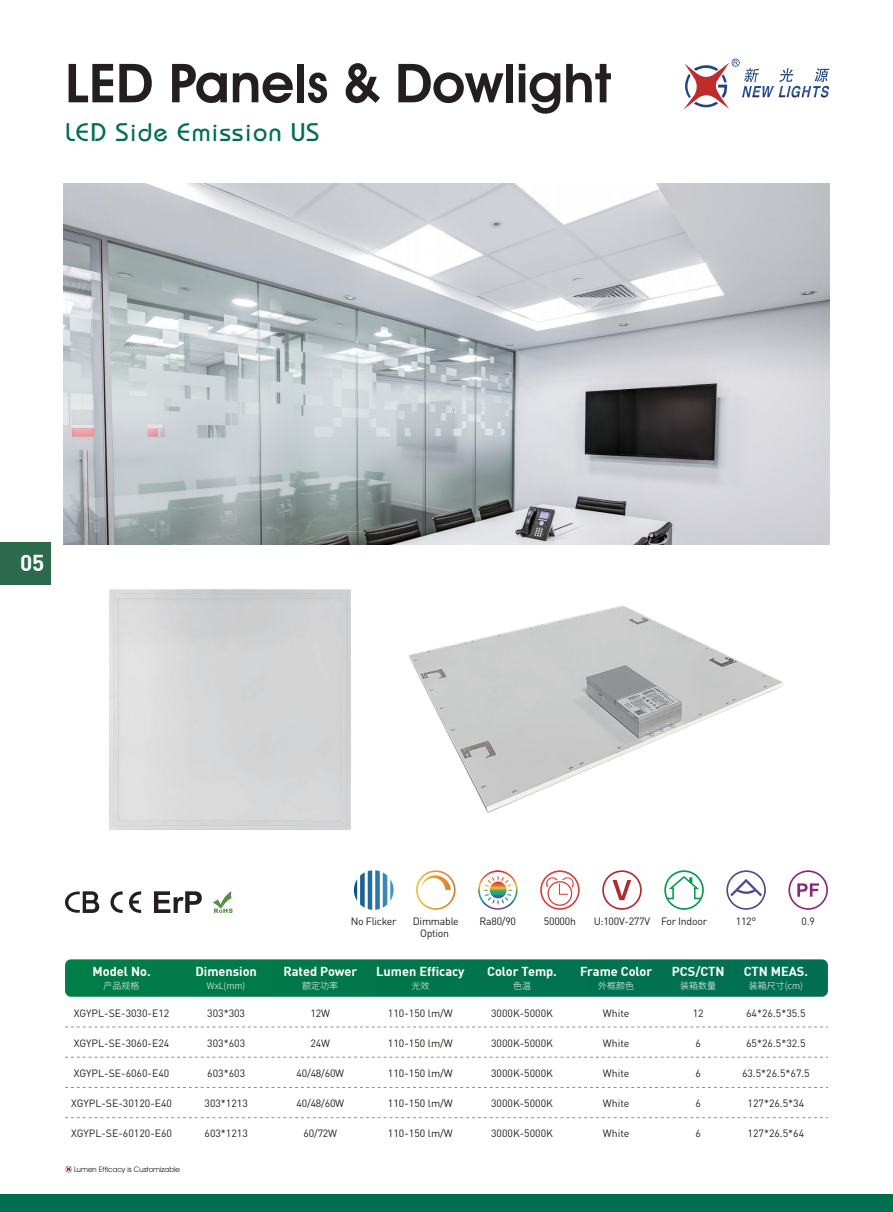
<style>
.page{position:relative;width:893px;height:1212px;background:#fff}
.page>*{position:absolute;margin:0;border:0;box-sizing:border-box;transform-origin:0 0}
.t1{font:600 54px "Avant Garde IT Cby BT";color:#231f20}
.t2{font:25.5px "Bauhaus";letter-spacing:.05em;color:#016e4f}
.t3{font:700 22.5px "DIN";color:#fff}
.t4{font:700 12.75px "DIN";color:#fff}
.t5{font:10.5px "DIN";color:#231f20}
.t6{font:10.5px "DIN";color:#221613}
.t7{font:10.5px/12px "DIN";letter-spacing:-.025em;color:#231f20;text-align:center}
.t8{font:300 9px "Source Han Sans CN";color:#fff}
.t9{font:7.5px "Avant Garde IT Cby BT";color:#231f20}
.s1{color:#211814}
</style>
<div class="page">
<div style="left:0;top:1194px;width:893px;height:18px;background:#016e4f"></div>
<img style="left:66px;top:183px;width:761px;height:361px">
<svg style="left:683px;top:59px;width:144px;height:51px"></svg>
<svg style="left:66px;top:1026px;width:761px;height:1px"></svg>
<svg style="left:66px;top:1057px;width:761px;height:1px"></svg>
<div style="left:66px;top:959px;width:761px;height:38px;background:#01754d"></div>
<svg style="left:66px;top:1087px;width:761px;height:1px"></svg>
<svg style="left:66px;top:1117px;width:761px;height:1px"></svg>
<svg style="left:65px;top:1166px;width:7px;height:7px"></svg>
<svg style="left:540px;top:870px;width:40px;height:40px"></svg>
<svg style="left:726px;top:870px;width:40px;height:40px"></svg>
<svg style="left:788px;top:870px;width:39px;height:40px"></svg>
<svg style="left:416px;top:870px;width:40px;height:40px"></svg>
<svg style="left:354px;top:870px;width:40px;height:40px"></svg>
<svg style="left:602px;top:870px;width:40px;height:40px"></svg>
<svg style="left:478px;top:870px;width:40px;height:40px"></svg>
<svg style="left:664px;top:870px;width:40px;height:40px"></svg>
<svg style="left:213px;top:891px;width:20px;height:22px"></svg>
<svg style="left:66px;top:891px;width:33px;height:22px"></svg>
<svg style="left:110px;top:891px;width:31px;height:22px"></svg>
<svg style="left:154px;top:891px;width:48px;height:22px"></svg>
<img style="left:409px;top:606px;width:374px;height:207px">
<img style="left:110px;top:589px;width:240px;height:240px">
<div style="left:0;top:542px;width:51px;height:43px;background:#2c6a4d"></div>
<h1 class="t1" style="left:65px;top:51px;width:547px">LED Panels &amp; Dowlight</h1>
<h2 class="t2" style="left:65px;top:116px;width:256px">LED Side Emission US</h2>
<h3 class="t3" style="left:20px;top:549px;width:26px">05</h3>
<p class="t4" style="left:92px;top:963px;width:60px">Model No.</p>
<p class="t8" style="left:104px;top:981px;width:37px">产品规格</p>
<p class="t4" style="left:195px;top:963px;width:63px">Dimension</p>
<p class="t8" style="left:207px;top:981px;width:40px">WxL(mm)</p>
<p class="t7" style="left:351px;top:915px;width:47px">No Flicker</p>
<p class="t7" style="left:413px;top:915px;width:48px">Dimmable<br>Option</p>
<p class="t5" style="left:480px;top:915px;width:38px">Ra80/90</p>
<p class="t5" style="left:544px;top:915px;width:33px">50000h</p>
<p class="t7" style="left:594px;top:915px;width:115px">U:100V-277V For Indoor</p>
<p class="t5" style="left:736px;top:915px;width:22px">112°</p>
<p class="t5" style="left:801px;top:915px;width:15px">0.9</p>
<p class="t4" style="left:283px;top:963px;width:75px">Rated Power</p>
<p class="t8" style="left:302px;top:981px;width:37px">额定功率</p>
<p class="t4" style="left:376px;top:963px;width:90px">Lumen Efficacy</p>
<p class="t8" style="left:411px;top:981px;width:19px">光效</p>
<p class="t4" style="left:487px;top:963px;width:71px">Color Temp.</p>
<p class="t8" style="left:513px;top:981px;width:19px">色温</p>
<p class="t4" style="left:580px;top:963px;width:74px">Frame Color</p>
<p class="t8" style="left:598px;top:981px;width:37px">外框颜色</p>
<p class="t4" style="left:672px;top:963px;width:54px">PCS/CTN</p>
<p class="t8" style="left:680px;top:981px;width:37px">装箱数量</p>
<p class="t4" style="left:744px;top:963px;width:66px">CTN MEAS.</p>
<p class="t8" style="left:749px;top:981px;width:56px">装箱尺寸(cm)</p>
<p class="t5" style="left:74px;top:1007px;width:97px">XGYPL-SE-3030-E12</p>
<p class="t5" style="left:207px;top:1007px;width:39px">303*303</p>
<p class="t5" style="left:310px;top:1007px;width:21px">12W</p>
<p class="t5" style="left:388px;top:1006px;width:67px">110-150 lm/W</p>
<p class="t5" style="left:491px;top:1007px;width:63px">3000K-5000K</p>
<p class="t5" style="left:603px;top:1007px;width:28px">White</p>
<p class="t5" style="left:693px;top:1007px;width:12px">12</p>
<p class="t5" style="left:746px;top:1007px;width:61px">64*26.5*35.5</p>
<p class="t5" style="left:74px;top:1037px;width:97px">XGYPL-SE-3060-E24</p>
<p class="t5" style="left:207px;top:1037px;width:39px">303*603</p>
<p class="t5" style="left:310px;top:1037px;width:21px">24W</p>
<p class="t6" style="left:388px;top:1037px;width:67px">110-150 <span class="s1">lm/W</span></p>
<p class="t5" style="left:491px;top:1037px;width:63px">3000K-5000K</p>
<p class="t5" style="left:603px;top:1037px;width:28px">White</p>
<p class="t5" style="left:695px;top:1037px;width:7px">6</p>
<p class="t5" style="left:746px;top:1037px;width:61px">65*26.5*32.5</p>
<p class="t5" style="left:74px;top:1067px;width:97px">XGYPL-SE-6060-E40</p>
<p class="t5" style="left:207px;top:1067px;width:39px">603*603</p>
<p class="t5" style="left:297px;top:1067px;width:49px">40/48/60W</p>
<p class="t6" style="left:388px;top:1067px;width:67px">110-150 <span class="s1">lm/W</span></p>
<p class="t5" style="left:491px;top:1067px;width:63px">3000K-5000K</p>
<p class="t5" style="left:603px;top:1067px;width:28px">White</p>
<p class="t5" style="left:695px;top:1067px;width:7px">6</p>
<p class="t5" style="left:742px;top:1067px;width:69px">63.5*26.5*67.5</p>
<p class="t5" style="left:71px;top:1097px;width:102px">XGYPL-SE-30120-E40</p>
<p class="t5" style="left:205px;top:1097px;width:45px">303*1213</p>
<p class="t5" style="left:297px;top:1097px;width:49px">40/48/60W</p>
<p class="t6" style="left:388px;top:1097px;width:67px">110-150 <span class="s1">lm/W</span></p>
<p class="t5" style="left:491px;top:1097px;width:63px">3000K-5000K</p>
<p class="t5" style="left:603px;top:1097px;width:28px">White</p>
<p class="t5" style="left:695px;top:1097px;width:7px">6</p>
<p class="t5" style="left:748px;top:1097px;width:58px">127*26.5*34</p>
<p class="t5" style="left:71px;top:1127px;width:102px">XGYPL-SE-60120-E60</p>
<p class="t5" style="left:205px;top:1127px;width:45px">603*1213</p>
<p class="t5" style="left:304px;top:1127px;width:35px">60/72W</p>
<p class="t6" style="left:388px;top:1127px;width:67px">110-150 <span class="s1">lm/W</span></p>
<p class="t5" style="left:491px;top:1127px;width:63px">3000K-5000K</p>
<p class="t5" style="left:603px;top:1127px;width:28px">White</p>
<p class="t5" style="left:695px;top:1127px;width:7px">6</p>
<p class="t5" style="left:748px;top:1127px;width:58px">127*26.5*64</p>
<p class="t9" style="left:74px;top:1164px;width:107px">Lumen Efficacy is Customizable</p>
</div>
